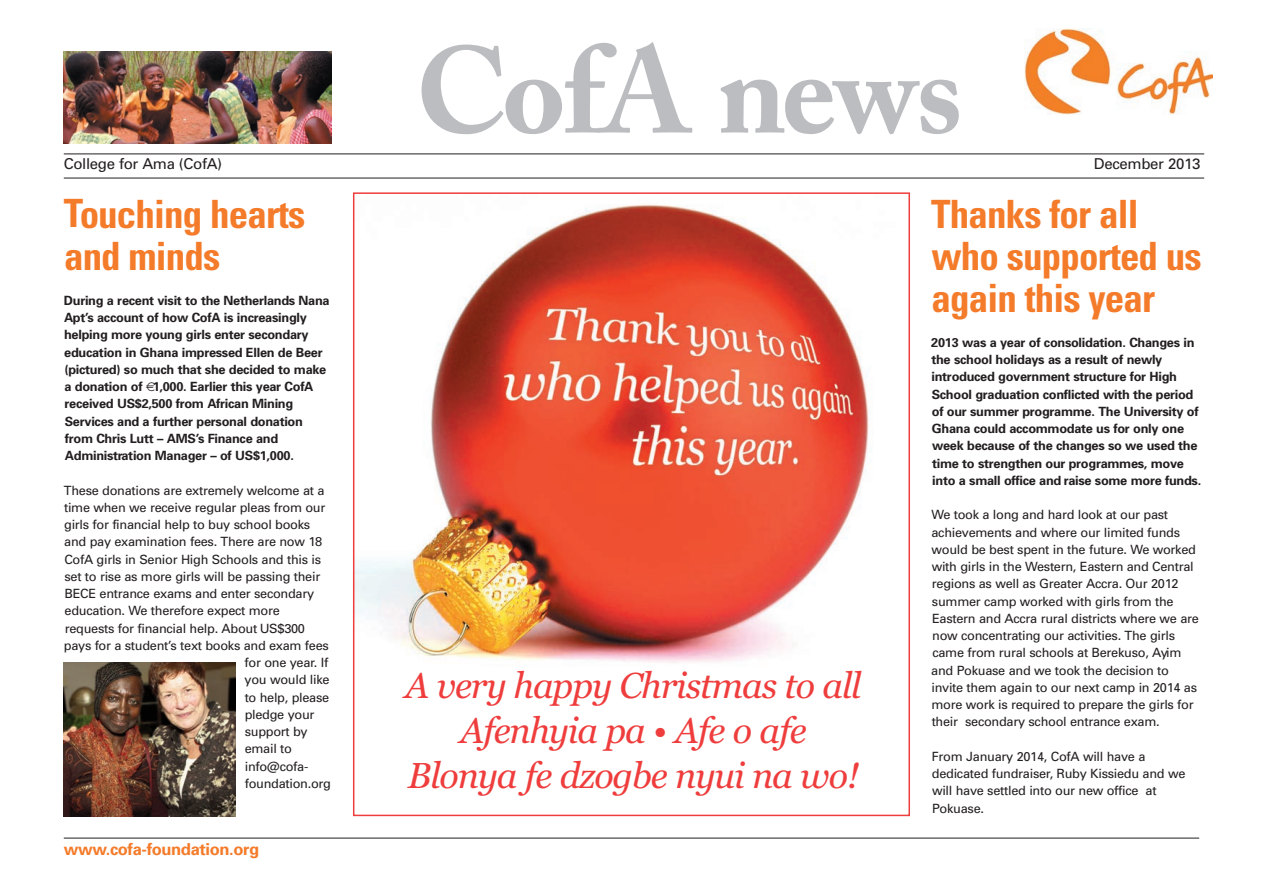
<style>
.page{position:relative;width:1263px;height:893px;background:#fff}
.page>*{position:absolute;margin:0;border:0;box-sizing:border-box;transform-origin:0 0}
.t1{font:700 121.5px "Adobe Caslon Pro";letter-spacing:-.02em;color:#bcbdc0}
.t2{font:700 condensed 39px/42px "Univers";letter-spacing:-.02em;color:#f47b2a}
.t3{font:italic 36px/45px "Georgia";letter-spacing:-.03em;color:#ee3d3c;text-align:center}
.t4{font:700 16.5px "Univers";letter-spacing:-.02em;color:#f47b2a}
.t5{font:15px "Univers";letter-spacing:-.02em;color:#231f20}
.t6{font:12.75px/17.2px "Univers";letter-spacing:-.02em;color:#231f20}
.t7{font:700 12.75px/17.2px "Univers";letter-spacing:-.02em;color:#231f20}
</style>
<div class="page">
<hr style="left:64px;top:154px;width:1140px;height:1px;background:#231f20">
<hr style="left:64px;top:178px;width:1140px;height:1px;background:#231f20">
<hr style="left:64px;top:838px;width:1135px;height:1px;background:#231f20">
<img style="left:64px;top:51px;width:267px;height:92px">
<img style="left:1024px;top:28px;width:188px;height:86px">
<img style="left:64px;top:663px;width:171px;height:154px">
<img style="left:356px;top:204px;width:513px;height:459px">
<div style="left:353px;top:192px;width:557px;height:624px;border:2px solid #ee3d3c"></div>
<h1 class="t1" style="left:415px;top:43px;width:549px">CofA news</h1>
<p class="t5" style="left:64px;top:158px;width:160px">College for Ama (CofA)</p>
<p class="t5" style="left:1094px;top:158px;width:108px">December 2013</p>
<h2 class="t2" style="left:64px;top:196px;width:243px">Touching hearts and minds</h2>
<p class="t7" style="left:64px;top:293px;width:267px">During a recent visit to the Netherlands Nana Apt’s account of how CofA is increasingly helping more young girls enter secondary education in Ghana impressed Ellen de Beer (pictured) so much that she decided to make a donation of 1,000. Earlier this year CofA received US$2,500 from African Mining Services and a further personal donation from Chris Lutt – AMS’s Finance and Administration Manager – of US$1,000.</p>
<p class="t6" style="left:64px;top:482px;width:262px">These donations are extremely welcome at a</p>
<p class="t6" style="left:64px;top:500px;width:263px">time when we receive regular pleas from our</p>
<p class="t6" style="left:64px;top:517px;width:248px">girls for financial help to buy school books</p>
<p class="t6" style="left:64px;top:534px;width:259px">and pay examination fees. There are now 18</p>
<p class="t6" style="left:64px;top:552px;width:258px">CofA girls in Senior High Schools and this is</p>
<p class="t6" style="left:64px;top:569px;width:257px">set to rise as more girls will be passing their</p>
<p class="t6" style="left:65px;top:586px;width:251px">BECE entrance exams and enter secondary</p>
<p class="t6" style="left:65px;top:603px;width:217px">education. We therefore expect more</p>
<p class="t6" style="left:65px;top:621px;width:242px">requests for financial help. About US$300</p>
<p class="t6" style="left:64px;top:638px;width:266px">pays for a student’s text books and exam fees</p>
<p class="t6" style="left:245px;top:655px;width:85px">for one year. If</p>
<p class="t6" style="left:245px;top:672px;width:86px">you would like</p>
<p class="t6" style="left:245px;top:690px;width:86px">to help, please</p>
<p class="t6" style="left:245px;top:707px;width:71px">pledge your</p>
<p class="t6" style="left:245px;top:724px;width:64px">support by</p>
<p class="t6" style="left:245px;top:741px;width:49px">email to</p>
<p class="t6" style="left:245px;top:759px;width:65px">info@cofa-</p>
<p class="t6" style="left:245px;top:776px;width:88px">foundation.org</p>
<p class="t4" style="left:64px;top:843px;width:197px">www.cofa-foundation.org</p>
<h3 class="t3" style="left:405px;top:663px;width:458px">A very happy Christmas to all<br>Afenhyia pa • Afe o afe<br>Blonya fe dzogbe nyui na wo!</h3>
<h2 class="t2" style="left:931px;top:196px;width:272px">Thanks for all who supported us again this year</h2>
<p class="t7" style="left:931px;top:335px;width:271px">2013 was a year of consolidation. Changes in the school holidays as a result of newly introduced government structure for High School graduation conflicted with the period of our summer programme. The University of Ghana could accommodate us for only one week because of the changes so we used the time to strengthen our programmes, move into a small office and raise some more funds.</p>
<p class="t6" style="left:931px;top:507px;width:269px">We took a long and hard look at our past achievements and where our limited funds would be best spent in the future. We worked with girls in the Western, Eastern and Central regions as well as Greater Accra. Our 2012 summer camp worked with girls from the Eastern and Accra rural districts where we are now concentrating our activities. The girls came from rural schools at Berekuso, Ayim and Pokuase and we took the decision to invite them again to our next camp in 2014 as more work is required to prepare the girls for their secondary school entrance exam.</p>
<p class="t6" style="left:932px;top:749px;width:255px">From January 2014, CofA will have a dedicated fundraiser, Ruby Kissiedu and we will have settled into our new office at<br>Pokuase.</p>
</div>
